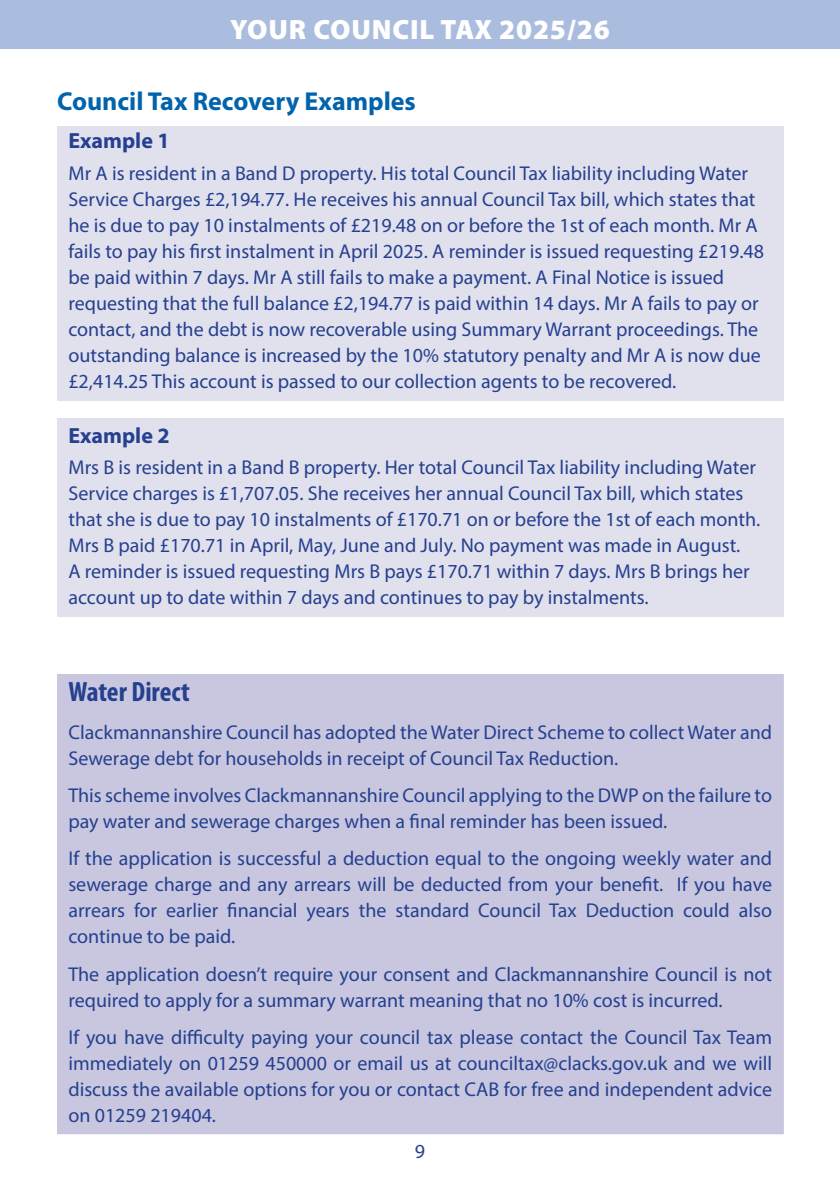
<style>
.page{position:relative;width:840px;height:1191px;background:#fff}
.page>*{position:absolute;margin:0;border:0;box-sizing:border-box;transform-origin:0 0}
.t1{font:900 28px "Myriad Pro";letter-spacing:.03em;color:#fff}
.t2{font:700 condensed 28px "Myriad Pro";color:#25408f}
.t3{font:700 26px "Myriad Pro";color:#0063ac}
.t4{font:700 22px "Myriad Pro";color:#25408f}
.t5{font:20px/26px "Myriad Pro";color:#25408f}
</style>
<div class="page">
<div style="left:0;top:0;width:839px;height:48px;background:#abbddf"></div>
<div style="left:57px;top:418px;width:726px;height:199px;background:#e1e0ed"></div>
<div style="left:57px;top:126px;width:726px;height:275px;background:#e1e0ed"></div>
<div style="left:57px;top:674px;width:726px;height:460px;background:#c8c7df"></div>
<h1 class="t1" style="left:230px;top:14px;width:381px">YOUR COUNCIL TAX 2025/26</h1>
<h2 class="t3" style="left:57px;top:84px;width:360px">Council Tax Recovery Examples</h2>
<p class="t4" style="left:68px;top:126px;width:103px">Example 1</p>
<p class="t5" style="left:68px;top:160px;width:696px">Mr A is resident in a Band D property. His total Council Tax liability including Water Service Charges £2,194.77. He receives his annual Council Tax bill, which states that he is due to pay 10 instalments of £219.48 on or before the 1st of each month. Mr A fails to pay his first instalment in April 2025. A reminder is issued requesting £219.48 be paid within 7 days. Mr A still fails to make a payment. A Final Notice is issued requesting that the full balance £2,194.77 is paid within 14 days. Mr A fails to pay or contact, and the debt is now recoverable using Summary Warrant proceedings. The outstanding balance is increased by the 10% statutory penalty and Mr A is now due £2,414.25 This account is passed to our collection agents to be recovered.</p>
<p class="t4" style="left:68px;top:421px;width:103px">Example 2</p>
<p class="t5" style="left:68px;top:454px;width:693px">Mrs B is resident in a Band B property. Her total Council Tax liability including Water Service charges is £1,707.05. She receives her annual Council Tax bill, which states that she is due to pay 10 instalments of £170.71 on or before the 1st of each month.<br>Mrs B paid £170.71 in April, May, June and July. No payment was made in August.<br>A reminder is issued requesting Mrs B pays £170.71 within 7 days. Mrs B brings her account up to date within 7 days and continues to pay by instalments.</p>
<h1 class="t2" style="left:68px;top:676px;width:123px">Water Direct</h1>
<p class="t5" style="left:68px;top:718px;width:705px">Clackmannanshire Council has adopted the Water Direct Scheme to collect Water and<br>Sewerage debt for households in receipt of Council Tax Reduction.</p>
<p class="t5" style="left:68px;top:782px;width:704px">This scheme involves Clackmannanshire Council applying to the DWP on the failure to pay water and sewerage charges when a final reminder has been issued.</p>
<p class="t5" style="left:68px;top:845px;width:705px;text-align:justify">If the application is successful a deduction equal to the ongoing weekly water and sewerage charge and any arrears will be deducted from your benefit. If you have arrears for earlier financial years the standard Council Tax Deduction could also continue to be paid.</p>
<p class="t5" style="left:68px;top:960px;width:705px">The application doesn’t require your consent and Clackmannanshire Council is not required to apply for a summary warrant meaning that no 10% cost is incurred.</p>
<p class="t5" style="left:68px;top:1024px;width:705px;text-align:justify">If you have difficulty paying your council tax please contact the Council Tax Team immediately on 01259 450000 or email us at counciltax@clacks.gov.uk and we will discuss the available options for you or contact CAB for free and independent advice on 01259 219404.</p>
<p class="t5" style="left:414px;top:1138px;width:12px">9</p>
</div>
